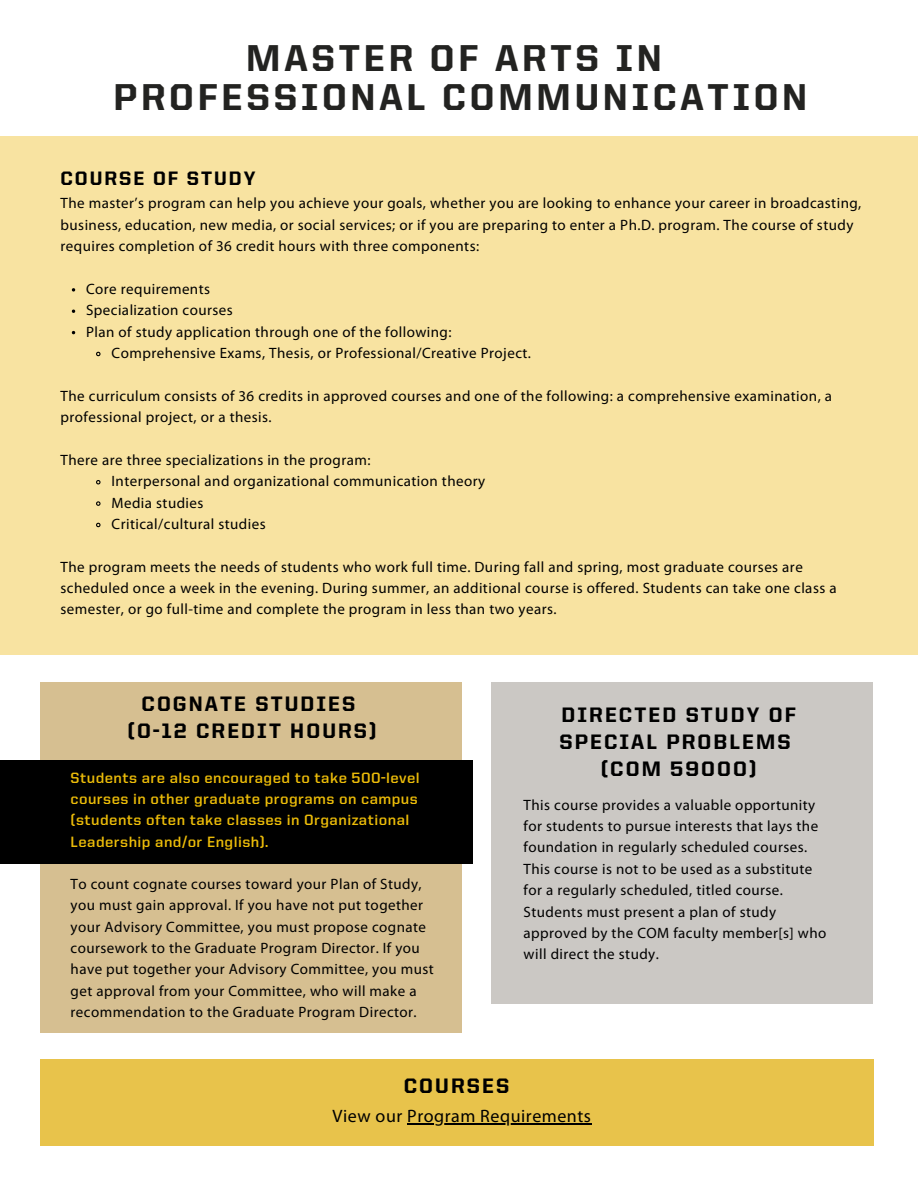
<style>
.page{position:relative;width:918px;height:1188px;background:#fff}
.page>*{position:absolute;margin:0;border:0;box-sizing:border-box;transform-origin:0 0}
.t1{font:800 37.5px/39.3px "United Sans Reg";letter-spacing:.1em;color:#232321;text-align:center}
.t2{font:800 21px/27px "United Sans Reg";letter-spacing:.1em;color:#000;text-align:center}
.t3{font:800 19.5px "United Sans Reg";letter-spacing:.1em;color:#000}
.t4{font:18px "Myriad Pro";letter-spacing:.03em;color:#000}
.t5{font:15px/21.3px "Myriad Pro";letter-spacing:.03em;color:#000}
.t6{font:700 15px/21.3px "United Sans Reg";letter-spacing:.03em;color:#ecbc09}
</style>
<div class="page">
<div style="left:0;top:136px;width:918px;height:519px;background:#f8e3a1"></div>
<div style="left:40px;top:682px;width:422px;height:351px;background:#d6bf91"></div>
<div style="left:40px;top:1060px;width:833px;height:86px;background:#e8c34b"></div>
<div style="left:491px;top:682px;width:382px;height:321px;background:#cbc8c4"></div>
<div style="left:0;top:760px;width:473px;height:104px;background:#000"></div>
<svg style="left:72px;top:288px;width:3px;height:4px"></svg>
<svg style="left:96px;top:351px;width:5px;height:6px"></svg>
<svg style="left:96px;top:480px;width:5px;height:5px"></svg>
<svg style="left:96px;top:501px;width:5px;height:5px"></svg>
<svg style="left:96px;top:522px;width:5px;height:6px"></svg>
<hr style="left:407px;top:1123px;width:185px;height:1px;background:#000">
<p class="t1" style="left:114px;top:41px;width:695px">MASTER OF ARTS IN<br>PROFESSIONAL COMMUNICATION</p>
<p class="t3" style="left:61px;top:170px;width:196px">COURSE OF STUDY</p>
<h1 class="t5" style="left:61px;top:194px;width:802px">The master’s program can help you achieve your goals, whether you are looking to enhance your career in broadcasting, business, education, new media, or social services; or if you are preparing to enter a Ph.D. program. The course of study requires completion of 36 credit hours with three components:</h1>
<h2 class="t5" style="left:86px;top:279px;width:126px">Core requirements</h2>
<p class="t5" style="left:86px;top:301px;width:148px">Specialization courses</p>
<p class="t5" style="left:86px;top:322px;width:367px">Plan of study application through one of the following:</p>
<p class="t5" style="left:112px;top:344px;width:421px">Comprehensive Exams, Thesis, or Professional/Creative Project.</p>
<p class="t5" style="left:61px;top:386px;width:773px">The curriculum consists of 36 credits in approved courses and one of the following: a comprehensive examination, a professional project, or a thesis.</p>
<p class="t5" style="left:61px;top:450px;width:311px">There are three specializations in the program:</p>
<p class="t5" style="left:112px;top:472px;width:375px">Interpersonal and organizational communication theory</p>
<p class="t5" style="left:112px;top:493px;width:93px">Media studies</p>
<p class="t5" style="left:112px;top:515px;width:156px">Critical/cultural studies</p>
<p class="t5" style="left:61px;top:557px;width:778px">The program meets the needs of students who work full time. During fall and spring, most graduate courses are scheduled once a week in the evening. During summer, an additional course is offered. Students can take one class a semester, or go full-time and complete the program in less than two years.</p>
<p class="t2" style="left:128px;top:692px;width:251px">COGNATE STUDIES (0-12 CREDIT HOURS)</p>
<p class="t6" style="left:71px;top:768px;width:351px">Students are also encouraged to take 500-level courses in other graduate programs on campus (students often take classes in Organizational Leadership and/or English).</p>
<h2 class="t5" style="left:71px;top:874px;width:365px">To count cognate courses toward your Plan of Study, you must gain approval. If you have not put together your Advisory Committee, you must propose cognate coursework to the Graduate Program Director. If you have put together your Advisory Committee, you must get approval from your Committee, who will make a recommendation to the Graduate Program Director.</h2>
<h2 class="t2" style="left:559px;top:703px;width:238px">DIRECTED STUDY OF<br>SPECIAL PROBLEMS (COM 59000)</h2>
<h4 class="t5" style="left:524px;top:795px;width:304px">This course provides a valuable opportunity for students to pursue interests that lays the foundation in regularly scheduled courses.<br>This course is not to be used as a substitute for a regularly scheduled, titled course.<br>Students must present a plan of study approved by the COM faculty member[s] who will direct the study.</h4>
<h3 class="t2" style="left:404px;top:1074px;width:107px">COURSES</h3>
<h2 class="t4" style="left:333px;top:1108px;width:260px">View our Program Requirements</h2>
</div>
